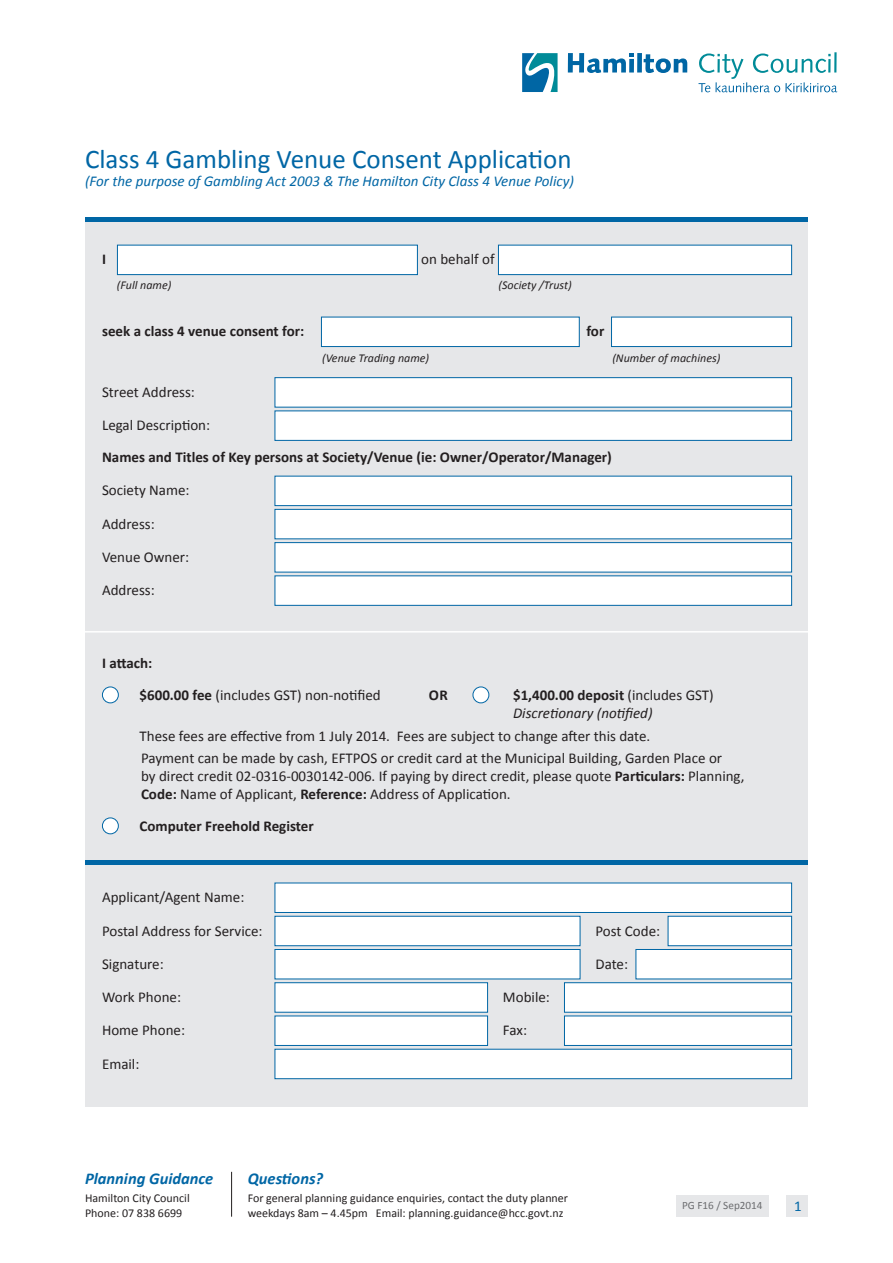
<style>
.page{position:relative;width:893px;height:1263px;background:#fff}
.page>*{position:absolute;margin:0;border:0;box-sizing:border-box;transform-origin:0 0}
.t1{font:27px "Calibri";color:#0066a5}
.t2{font:italic 700 16.5px "Calibri";color:#0066a5}
.t3{font:15px/18px "Calibri";color:#231f20}
.t4{font:700 15px "Calibri";color:#231f20}
.t5{font:italic 15px "Calibri";color:#0066a5}
.t6{font:italic 15px "Calibri";color:#231f20}
.t7{font:15px "Calibri";color:#0066a5}
.t8{font:12px/14.4px "Calibri";color:#231f20}
.t9{font:italic 12px "Calibri";color:#231f20}
.t10{font:11.1px "Calibri";color:#6c6d70}
.s1{font-weight:700}
.s2{font-weight:400}
</style>
<div class="page">
<div style="left:787px;top:1195px;width:21px;height:21px;background:#e6e7e9"></div>
<div style="left:677px;top:1195px;width:92px;height:22px;background:#e6e7e9"></div>
<hr style="left:231px;top:1172px;width:1px;height:45px;background:#231f20">
<svg style="left:522px;top:53px;width:36px;height:39px"></svg>
<hr style="left:834px;top:52px;width:3px;height:21px;background:#008b98">
<svg style="left:568px;top:53px;width:66px;height:20px"></svg>
<div style="left:629px;top:59px;width:5px;height:14px;background:#0066a4"></div>
<div style="left:637px;top:53px;width:5px;height:20px;background:#0066a4"></div>
<svg style="left:644px;top:54px;width:43px;height:19px"></svg>
<svg style="left:698px;top:53px;width:139px;height:39px"></svg>
<div style="left:85px;top:217px;width:723px;height:890px;background:#e6e7e9"></div>
<div style="left:117px;top:245px;width:301px;height:30px;background:#fff;border:1px solid #0066a5"></div>
<div style="left:498px;top:245px;width:294px;height:30px;background:#fff;border:1px solid #0066a5"></div>
<div style="left:321px;top:317px;width:259px;height:30px;background:#fff;border:1px solid #0066a5"></div>
<div style="left:611px;top:317px;width:181px;height:30px;background:#fff;border:1px solid #0066a5"></div>
<div style="left:275px;top:476px;width:517px;height:30px;background:#fff;border:1px solid #0066a5"></div>
<div style="left:275px;top:509px;width:517px;height:30px;background:#fff;border:1px solid #0066a5"></div>
<div style="left:275px;top:542px;width:517px;height:30px;background:#fff;border:1px solid #0066a5"></div>
<div style="left:275px;top:575px;width:517px;height:31px;background:#fff;border:1px solid #0066a5"></div>
<div style="left:275px;top:377px;width:517px;height:30px;background:#fff;border:1px solid #0066a5"></div>
<div style="left:275px;top:410px;width:517px;height:31px;background:#fff;border:1px solid #0066a5"></div>
<div style="left:102px;top:687px;width:16px;height:16px;background:#fff;border-radius:50%"></div>
<div style="left:102px;top:686px;width:17px;height:17px;border:1px solid #0066a5;border-radius:50%"></div>
<div style="left:473px;top:687px;width:16px;height:16px;background:#fff;border-radius:50%"></div>
<div style="left:473px;top:686px;width:16px;height:17px;border:1px solid #0066a5;border-radius:50%"></div>
<div style="left:102px;top:818px;width:16px;height:16px;background:#fff;border-radius:50%"></div>
<div style="left:102px;top:817px;width:17px;height:17px;border:1px solid #0066a5;border-radius:50%"></div>
<div style="left:85px;top:217px;width:723px;height:5px;background:#0066a5"></div>
<hr style="left:78px;top:631px;width:754px;height:1px;background:#fff">
<div style="left:275px;top:883px;width:517px;height:30px;background:#fff;border:1px solid #0066a5"></div>
<div style="left:275px;top:916px;width:305px;height:30px;background:#fff;border:1px solid #0066a5"></div>
<div style="left:668px;top:916px;width:124px;height:30px;background:#fff;border:1px solid #0066a5"></div>
<div style="left:275px;top:949px;width:305px;height:30px;background:#fff;border:1px solid #0066a5"></div>
<div style="left:636px;top:949px;width:156px;height:30px;background:#fff;border:1px solid #0066a5"></div>
<div style="left:275px;top:982px;width:213px;height:30px;background:#fff;border:1px solid #0066a5"></div>
<div style="left:564px;top:982px;width:228px;height:30px;background:#fff;border:1px solid #0066a5"></div>
<div style="left:275px;top:1015px;width:213px;height:31px;background:#fff;border:1px solid #0066a5"></div>
<div style="left:564px;top:1015px;width:228px;height:31px;background:#fff;border:1px solid #0066a5"></div>
<div style="left:275px;top:1049px;width:517px;height:30px;background:#fff;border:1px solid #0066a5"></div>
<div style="left:85px;top:860px;width:723px;height:5px;background:#0066a5"></div>
<p class="t1" style="left:85px;top:142px;width:488px">Class 4 Gambling Venue Consent Application</p>
<p class="t5" style="left:85px;top:172px;width:490px">(For the purpose of Gambling Act 2003 &amp; The Hamilton City Class 4 Venue Policy)</p>
<p class="t4" style="left:102px;top:250px;width:6px">I</p>
<p class="t3" style="left:421px;top:250px;width:75px">on behalf of</p>
<p class="t9" style="left:117px;top:277px;width:56px">(Full name)</p>
<p class="t9" style="left:499px;top:277px;width:75px">(Society /Trust)</p>
<p class="t4" style="left:102px;top:322px;width:204px">seek a class 4 venue consent for:</p>
<p class="t4" style="left:586px;top:322px;width:19px">for</p>
<p class="t3" style="left:102px;top:382px;width:94px">Street Address:</p>
<p class="t3" style="left:102px;top:416px;width:110px">Legal Description:</p>
<p class="t9" style="left:322px;top:350px;width:109px">(Venue Trading name)</p>
<p class="t9" style="left:612px;top:350px;width:110px">(Number of machines)</p>
<p class="t4" style="left:102px;top:448px;width:511px">Names and Titles of Key persons at Society/Venue (ie: Owner/Operator/Manager)</p>
<p class="t3" style="left:102px;top:481px;width:89px">Society Name:</p>
<p class="t3" style="left:102px;top:514px;width:54px">Address:</p>
<p class="t3" style="left:102px;top:547px;width:89px">Venue Owner:</p>
<p class="t3" style="left:102px;top:580px;width:54px">Address:</p>
<p class="t4" style="left:102px;top:653px;width:52px">I attach:</p>
<p class="t3" style="left:140px;top:685px;width:243px"><span class="s1">$600.00 fee</span> (includes GST) non-notified</p>
<p class="t4" style="left:429px;top:686px;width:21px">OR</p>
<p class="t4" style="left:513px;top:686px;width:202px">$1,400.00 deposit <span class="s2">(includes GST)</span></p>
<p class="t6" style="left:513px;top:704px;width:141px">Discretionary (notified)</p>
<p class="t3" style="left:140px;top:726px;width:512px">These fees are effective from 1 July 2014. Fees are subject to change after this date.</p>
<p class="t3" style="left:141px;top:748px;width:605px">Payment can be made by cash, EFTPOS or credit card at the Municipal Building, Garden Place or<br>by direct credit 02-0316-0030142-006. If paying by direct credit, please quote <span class="s1">Particulars:</span> Planning,<br><span class="s1">Code:</span> Name of Applicant, <span class="s1">Reference:</span> Address of Application.</p>
<p class="t4" style="left:140px;top:817px;width:176px">Computer Freehold Register</p>
<p class="t3" style="left:102px;top:888px;width:144px">Applicant/Agent Name:</p>
<p class="t3" style="left:102px;top:921px;width:162px">Postal Address for Service:</p>
<p class="t3" style="left:595px;top:921px;width:66px">Post Code:</p>
<p class="t3" style="left:102px;top:954px;width:63px">Signature:</p>
<p class="t3" style="left:595px;top:954px;width:34px">Date:</p>
<p class="t3" style="left:102px;top:987px;width:80px">Work Phone:</p>
<p class="t3" style="left:503px;top:987px;width:48px">Mobile:</p>
<p class="t3" style="left:102px;top:1021px;width:84px">Home Phone:</p>
<p class="t3" style="left:503px;top:1021px;width:26px">Fax:</p>
<p class="t3" style="left:102px;top:1054px;width:39px">Email:</p>
<p class="t2" style="left:85px;top:1168px;width:130px">Planning Guidance</p>
<p class="t8" style="left:85px;top:1190px;width:106px">Hamilton City Council</p>
<p class="t8" style="left:85px;top:1205px;width:99px">Phone: 07 838 6699</p>
<p class="t2" style="left:248px;top:1168px;width:77px">Questions?</p>
<p class="t8" style="left:248px;top:1190px;width:322px">For general planning guidance enquiries, contact the duty planner weekdays 8am – 4.45pm Email: planning.guidance@hcc.govt.nz</p>
<p class="t10" style="left:682px;top:1199px;width:82px">PG F16 / Sep2014</p>
<p class="t7" style="left:794px;top:1196px;width:9px">1</p>
</div>
